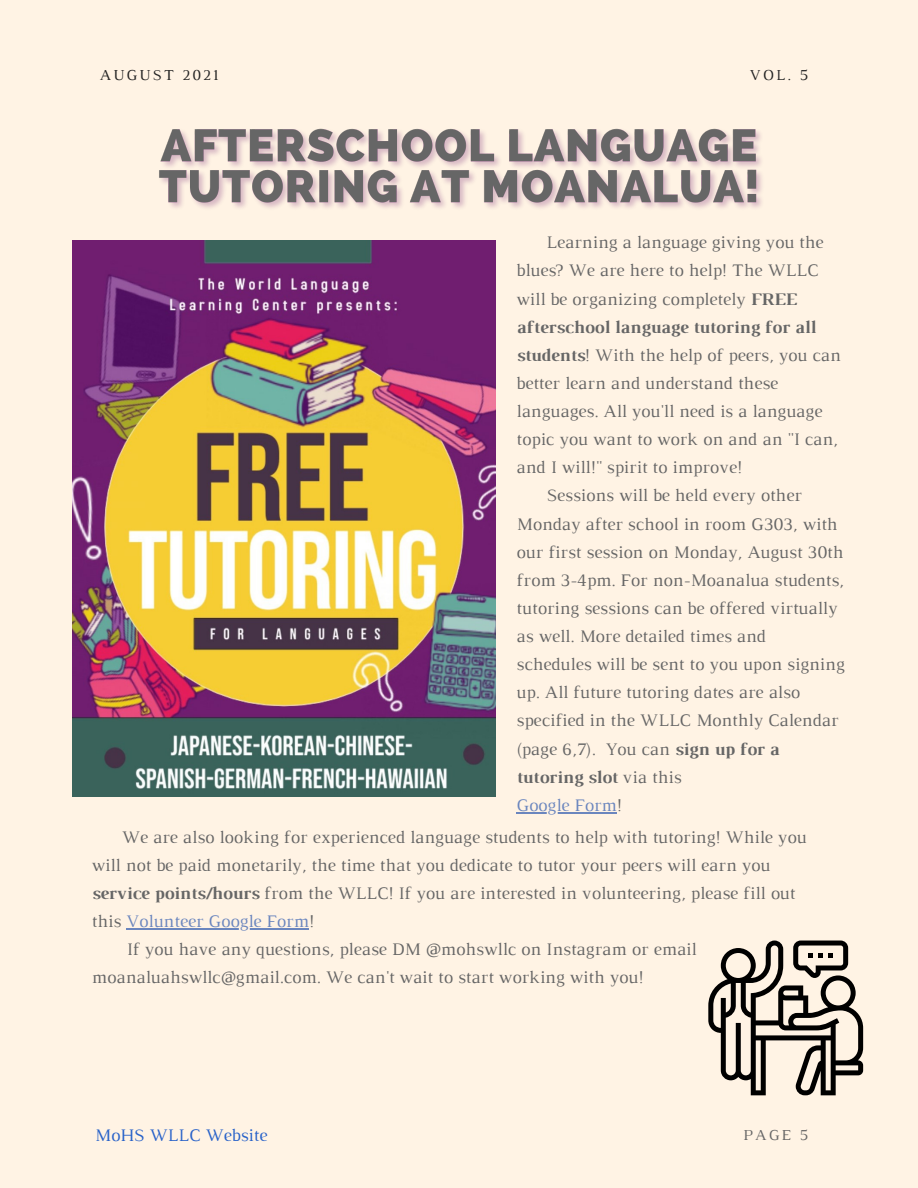
<style>
.page{position:relative;width:918px;height:1188px;background:#fff3e4}
.page>*{position:absolute;margin:0;border:0;box-sizing:border-box;transform-origin:0 0}
.t1{font:18px/28.2px "Luthier";color:#666}
.t2{font:18px "Luthier";color:#2862c9}
.t3{font:18px "Luthier";color:#6b86be}
.t4{font:15.45px "Luthier";letter-spacing:.14em;color:#222}
.t5{font:15.45px "Luthier";color:#666}
.s1{font-weight:700}
.s2{color:#666}
.s3{color:#6b86be}
</style>
<div class="page">
<img style="left:73px;top:241px;width:423px;height:556px">
<svg style="left:708px;top:941px;width:155px;height:154px"></svg>
<img style="left:159px;top:128px;width:603px;height:80px">
<hr style="left:517px;top:812px;width:100px;height:1px;background:#6b86be">
<hr style="left:126px;top:928px;width:183px;height:1px;background:#6b86be">
<p class="t4" style="left:100px;top:70px;width:120px">AUGUST 2021</p>
<p class="t4" style="left:750px;top:70px;width:60px">VOL. 5</p>
<p class="t1" style="left:517px;top:230px;width:326px;text-indent:30px">Learning a language giving you the blues? We are here to help! The WLLC will be organizing completely <span class="s1">FREE afterschool language tutoring for all students</span>! With the help of peers, you can better learn and understand these languages. All you'll need is a language topic you want to work on and an "I can, and I will!" spirit to improve!</p>
<p class="t1" style="left:517px;top:483px;width:330px;text-indent:30px">Sessions will be held every other Monday after school in room G303, with our first session on Monday, August 30th from 3-4pm. For non-Moanalua students, tutoring sessions can be offered virtually as well. More detailed times and schedules will be sent to you upon signing up. All future tutoring dates are also specified in the WLLC Monthly Calendar (page 6,7). You can <span class="s1">sign up for a tutoring slot</span> via this</p>
<p class="t3" style="left:517px;top:798px;width:107px">Google Form<span class="s2">!</span></p>
<p class="t1" style="left:92px;top:824px;width:716px;text-indent:30px">We are also looking for experienced language students to help with tutoring! While you will not be paid monetarily, the time that you dedicate to tutor your peers will earn you <span class="s1">service points/hours</span> from the WLLC! If you are interested in volunteering, please fill out this <span class="s3">Volunteer Google Form</span>!</p>
<p class="t1" style="left:92px;top:937px;width:606px;text-indent:35px">If you have any questions, please DM @mohswllc on Instagram or email moanaluahswllc@gmail.com. We can't wait to start working with you!</p>
<p class="t2" style="left:95px;top:1129px;width:174px">MoHS WLLC Website</p>
<p class="t5" style="left:743px;top:1129px;width:67px">PAGE 5</p>
</div>
